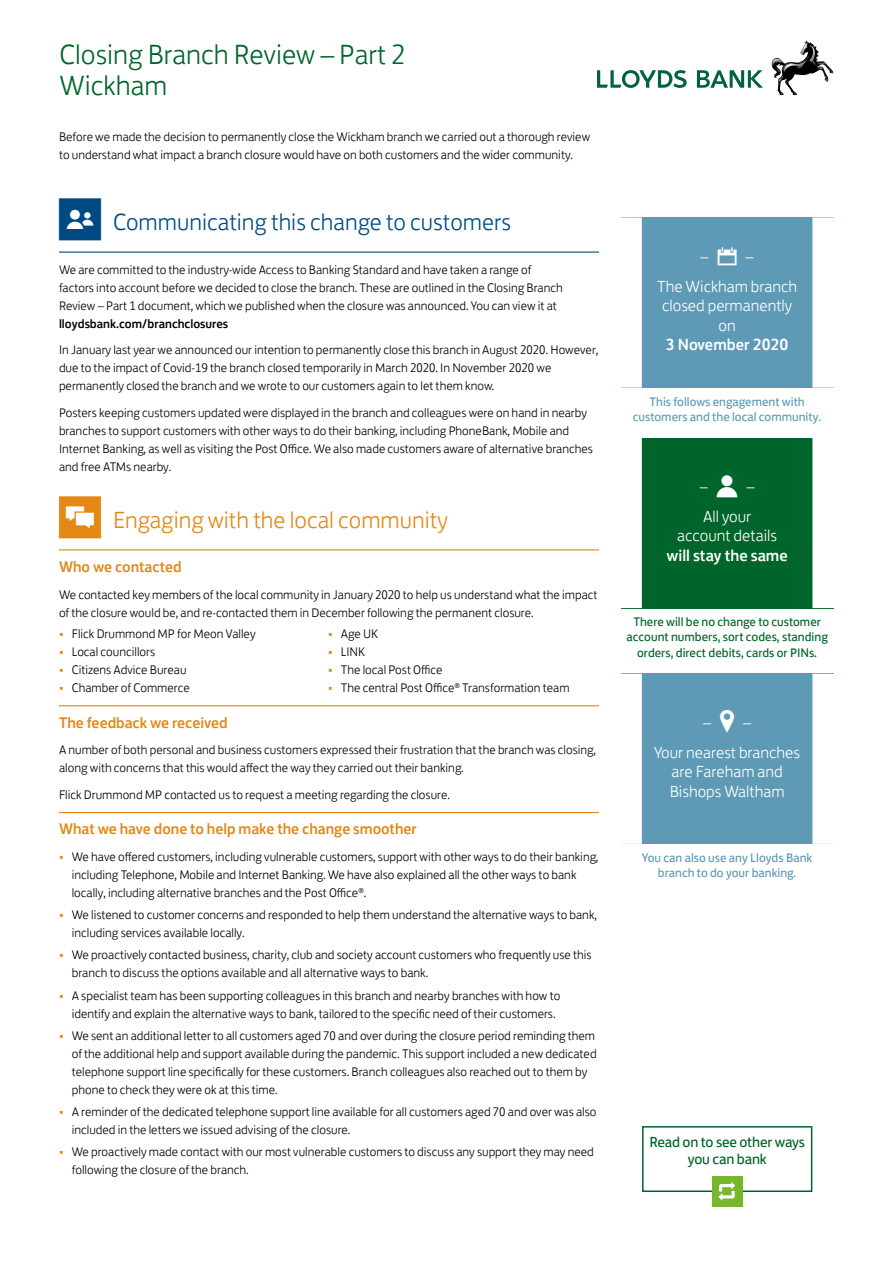
<style>
.page{position:relative;width:893px;height:1263px;background:#fff}
.page>*{position:absolute;margin:0;border:0;box-sizing:border-box;transform-origin:0 0}
.t1{font:300 28.5px/31.5px "Lloyds Bank Jack";color:#00652a}
.t2{font:300 24px "Lloyds Bank Jack";color:#004a83}
.t3{font:300 24px "Lloyds Bank Jack";color:#e38815}
.t4{font:300 16.5px/29.7px "Lloyds Bank Jack";color:#fff;text-align:center}
.t5{font:500 16.5px "Lloyds Bank Jack";color:#fff}
.t6{font:500 15.75px "Lloyds Bank Jack";color:#e38815}
.t7{font:15px/17.2px "Lloyds Bank Jack";letter-spacing:-.01em;color:#00652a;text-align:center}
.t8{font:300 12.75px/18px "Lloyds Bank Jack";color:#000}
.t9{font:12.75px/15.3px "Lloyds Bank Jack";color:#5e9ab6;text-align:center}
.t10{font:12.75px/15.3px "Lloyds Bank Jack";color:#00652a;text-align:center}
.t11{font:500 12.75px "Lloyds Bank Jack";color:#000}
.s1{color:#e38815}
</style>
<div class="page">
<div style="left:621px;top:217px;width:212px;height:171px;background:#5e9ab6"></div>
<div style="left:600px;top:217px;width:42px;height:171px;background:#fff"></div>
<div style="left:812px;top:217px;width:42px;height:171px;background:#fff"></div>
<div style="left:621px;top:438px;width:212px;height:170px;background:#00652a"></div>
<div style="left:621px;top:674px;width:212px;height:170px;background:#5e9ab6"></div>
<div style="left:600px;top:438px;width:42px;height:170px;background:#fff"></div>
<div style="left:812px;top:438px;width:42px;height:170px;background:#fff"></div>
<div style="left:600px;top:674px;width:42px;height:170px;background:#fff"></div>
<div style="left:812px;top:674px;width:42px;height:170px;background:#fff"></div>
<svg style="left:597px;top:70px;width:90px;height:18px"></svg>
<svg style="left:697px;top:70px;width:66px;height:18px"></svg>
<img style="left:772px;top:41px;width:36px;height:37px">
<svg style="left:826px;top:71px;width:7px;height:10px"></svg>
<svg style="left:773px;top:45px;width:43px;height:27px"></svg>
<hr style="left:59px;top:251px;width:540px;height:2px;background:#004a83">
<hr style="left:59px;top:549px;width:540px;height:1px;background:#e38815">
<hr style="left:59px;top:705px;width:540px;height:1px;background:#e38815">
<hr style="left:59px;top:812px;width:540px;height:1px;background:#e38815">
<div style="left:642px;top:1126px;width:170px;height:66px;border:2px solid #00652a"></div>
<div style="left:712px;top:1176px;width:30px;height:30px;background:#76b82a"></div>
<svg style="left:718px;top:1182px;width:17px;height:19px"></svg>
<h1 class="t1" style="left:60px;top:36px;width:347px">Closing Branch Review – Part 2<br>Wickham</h1>
<p class="t8" style="left:59px;top:127px;width:533px">Before we made the decision to permanently close the Wickham branch we carried out a thorough review to understand what impact a branch closure would have on both customers and the wider community.</p>
<h2 class="t2" style="left:113px;top:203px;width:400px">Communicating this change to customers</h2>
<p class="t8" style="left:59px;top:259px;width:505px">We are committed to the industry-wide Access to Banking Standard and have taken a range of factors into account before we decided to close the branch. These are outlined in the Closing Branch<br>Review – Part 1 document, which we published when the closure was announced. You can view it at</p>
<p class="t11" style="left:59px;top:313px;width:171px">lloydsbank.com/branchclosures</p>
<p class="t8" style="left:59px;top:340px;width:541px">In January last year we announced our intention to permanently close this branch in August 2020. However, due to the impact of Covid-19 the branch closed temporarily in March 2020. In November 2020 we permanently closed the branch and we wrote to our customers again to let them know.</p>
<p class="t8" style="left:59px;top:402px;width:535px">Posters keeping customers updated were displayed in the branch and colleagues were on hand in nearby branches to support customers with other ways to do their banking, including PhoneBank, Mobile and Internet Banking, as well as visiting the Post Office. We also made customers aware of alternative branches and free ATMs nearby.</p>
<h2 class="t3" style="left:113px;top:501px;width:336px">Engaging with the local community</h2>
<p class="t6" style="left:59px;top:554px;width:124px">Who we contacted</p>
<p class="t8" style="left:59px;top:584px;width:540px">We contacted key members of the local community in January 2020 to help us understand what the impact of the closure would be, and re-contacted them in December following the permanent closure.</p>
<p class="t8" style="left:59px;top:623px;width:198px"><span class="s1">•</span> Flick Drummond MP for Meon Valley</p>
<p class="t8" style="left:59px;top:641px;width:98px"><span class="s1">•</span> Local councillors</p>
<p class="t8" style="left:59px;top:659px;width:129px"><span class="s1">•</span> Citizens Advice Bureau</p>
<p class="t8" style="left:59px;top:677px;width:132px"><span class="s1">•</span> Chamber of Commerce</p>
<p class="t8" style="left:328px;top:623px;width:52px"><span class="s1">•</span> Age UK</p>
<p class="t8" style="left:328px;top:641px;width:38px"><span class="s1">•</span> LINK</p>
<p class="t8" style="left:328px;top:659px;width:116px"><span class="s1">•</span> The local Post Office</p>
<p class="t8" style="left:328px;top:677px;width:243px"><span class="s1">•</span> The central Post Office<sup>®</sup> Transformation team</p>
<p class="t4" style="left:657px;top:240px;width:142px">– –<br>The Wickham branch</p>
<p class="t4" style="left:662px;top:294px;width:131px;line-height:19.5px">closed permanently on</p>
<p class="t5" style="left:666px;top:331px;width:124px">3 November 2020</p>
<p class="t9" style="left:633px;top:393px;width:190px">This follows engagement with customers and the local community.</p>
<p class="t4" style="left:700px;top:470px;width:56px;text-align:left">– –<br>All your</p>
<p class="t4" style="left:677px;top:519px;width:101px">account details</p>
<p class="t5" style="left:666px;top:542px;width:123px">will stay the same</p>
<p class="t10" style="left:626px;top:613px;width:203px">There will be no change to customer account numbers, sort codes, standing orders, direct debits, cards or PINs.</p>
<p class="t6" style="left:59px;top:709px;width:170px">The feedback we received</p>
<p class="t8" style="left:59px;top:739px;width:538px">A number of both personal and business customers expressed their frustration that the branch was closing, along with concerns that this would affect the way they carried out their banking.</p>
<p class="t8" style="left:59px;top:784px;width:392px">Flick Drummond MP contacted us to request a meeting regarding the closure.</p>
<p class="t6" style="left:59px;top:816px;width:359px">What we have done to help make the change smoother</p>
<p class="t8" style="left:72px;top:846px;width:528px;text-indent:-13px"><span class="s1">•</span> We have offered customers, including vulnerable customers, support with other ways to do their banking, including Telephone, Mobile and Internet Banking. We have also explained all the other ways to bank locally, including alternative branches and the Post Office<sup>®</sup>.</p>
<p class="t8" style="left:72px;top:904px;width:527px;text-indent:-13px"><span class="s1">•</span> We listened to customer concerns and responded to help them understand the alternative ways to bank, including services available locally.</p>
<p class="t8" style="left:72px;top:945px;width:521px;text-indent:-13px"><span class="s1">•</span> We proactively contacted business, charity, club and society account customers who frequently use this branch to discuss the options available and all alternative ways to bank.</p>
<p class="t8" style="left:72px;top:985px;width:490px;text-indent:-13px"><span class="s1">•</span> A specialist team has been supporting colleagues in this branch and nearby branches with how to identify and explain the alternative ways to bank, tailored to the specific need of their customers.</p>
<p class="t8" style="left:72px;top:1025px;width:526px;text-indent:-13px"><span class="s1">•</span> We sent an additional letter to all customers aged 70 and over during the closure period reminding them of the additional help and support available during the pandemic. This support included a new dedicated telephone support line specifically for these customers. Branch colleagues also reached out to them by phone to check they were ok at this time.</p>
<p class="t8" style="left:72px;top:1102px;width:526px;text-indent:-13px"><span class="s1">•</span> A reminder of the dedicated telephone support line available for all customers aged 70 and over was also included in the letters we issued advising of the closure.</p>
<p class="t8" style="left:72px;top:1142px;width:524px;text-indent:-13px"><span class="s1">•</span> We proactively made contact with our most vulnerable customers to discuss any support they may need following the closure of the branch.</p>
<p class="t7" style="left:649px;top:1132px;width:157px">Read on to see other ways you can bank</p>
<p class="t4" style="left:654px;top:706px;width:148px">– –<br>Your nearest branches</p>
<p class="t4" style="left:670px;top:760px;width:116px;line-height:19.5px;text-align:left">are Fareham and<br>Bishops Waltham</p>
<p class="t9" style="left:642px;top:849px;width:172px">You can also use any Lloyds Bank branch to do your banking.</p>
</div>
